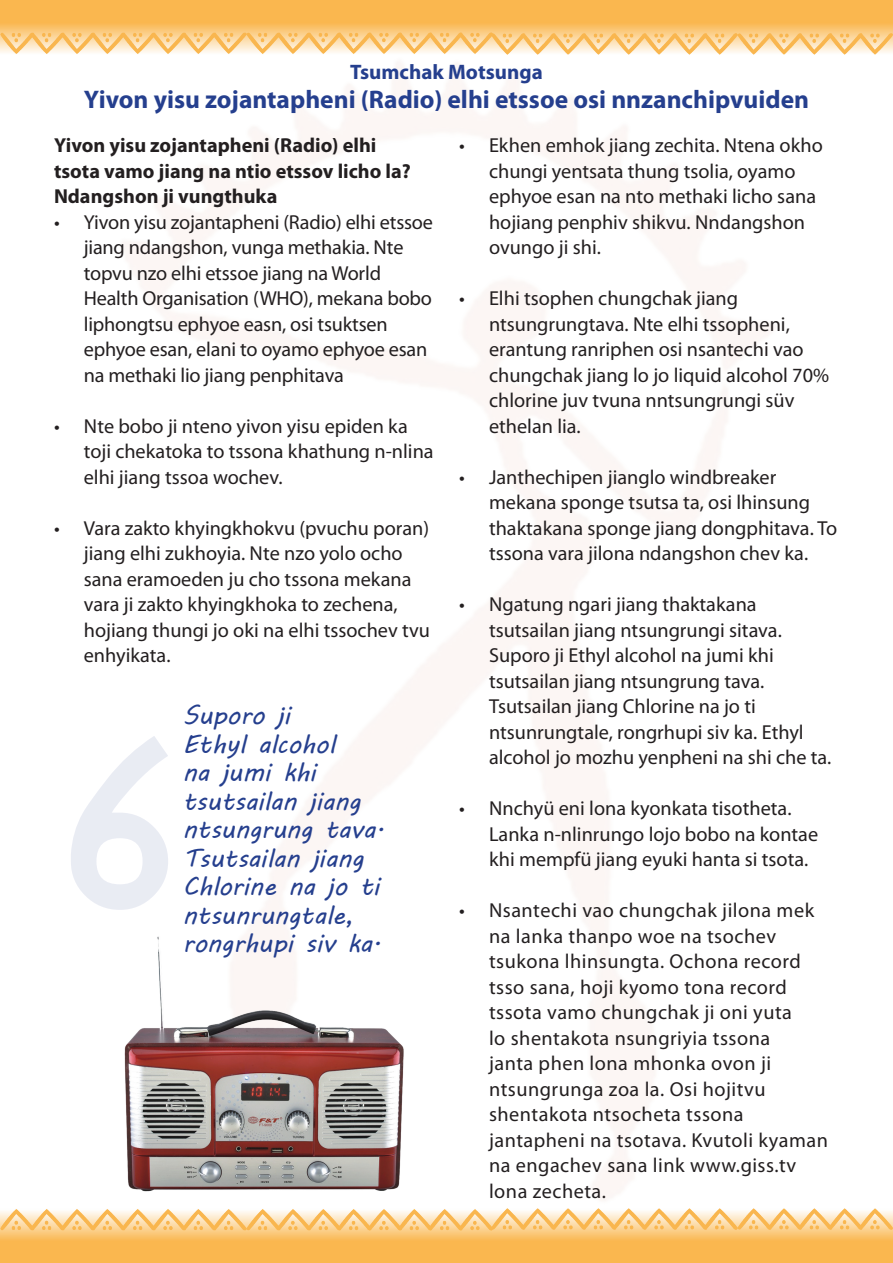
<style>
.page{position:relative;width:893px;height:1263px;background:#fff}
.page>*{position:absolute;margin:0;border:0;box-sizing:border-box;transform-origin:0 0}
.t1{font:25.5px/28.5px "MV Boli";color:#253f8e}
.t2{font:700 25.5px "Myriad Pro";color:#253f8e}
.t3{font:700 21px "Myriad Pro";color:#253f8e}
.t4{font:20.25px/25.5px "Myriad Pro";color:#231f20}
.t5{font:20.25px/25.5px "Myriad Pro";letter-spacing:.025em;color:#231f20}
.t6{font:700 20.25px/25.5px "Myriad Pro";color:#231f20}
</style>
<div class="page">
<svg style="left:0;top:0;width:893px;height:54px;background:#fac572"></svg>
<svg style="left:0;top:1209px;width:893px;height:54px;background:#fac676"></svg>
<svg style="left:71px;top:736px;width:97px;height:174px"></svg>
<img style="left:124px;top:932px;width:280px;height:260px">
<p class="t3" style="left:350px;top:58px;width:194px">Tsumchak Motsunga</p>
<p class="t2" style="left:84px;top:82px;width:727px">Yivon yisu zojantapheni (Radio) elhi etssoe osi nnzanchipvuiden</p>
<p class="t6" style="left:54px;top:132px;width:358px">Yivon yisu zojantapheni (Radio) elhi tsota vamo jiang na ntio etssov licho la?<br>Ndangshon ji vungthuka</p>
<p class="t4" style="left:84px;top:209px;width:351px;text-indent:-30px">• Yivon yisu zojantapheni (Radio) elhi etssoe jiang ndangshon, vunga methakia. Nte topvu nzo elhi etssoe jiang na World Health Organisation (WHO), mekana bobo liphongtsu ephyoe easn, osi tsuktsen ephyoe esan, elani to oyamo ephyoe esan na methaki lio jiang penphitava</p>
<p class="t4" style="left:84px;top:413px;width:351px;text-indent:-30px">• Nte bobo ji nteno yivon yisu epiden ka toji chekatoka to tssona khathung n-nlina elhi jiang tssoa wochev.</p>
<p class="t4" style="left:84px;top:515px;width:348px;text-indent:-30px">• Vara zakto khyingkhokvu (pvuchu poran) jiang elhi zukhoyia. Nte nzo yolo ocho sana eramoeden ju cho tssona mekana vara ji zakto khyingkhoka to zechena, hojiang thungi jo oki na elhi tssochev tvu enhyikata.</p>
<p class="t1" style="left:183px;top:700px;width:203px">Suporo ji<br>Ethyl alcohol<br>na jumi khi tsutsailan jiang ntsungrung tava.<br>Tsutsailan jiang<br>Chlorine na jo ti ntsunrungtale, rongrhupi siv ka.</p>
<p class="t4" style="left:489px;top:132px;width:335px;text-indent:-30px">• Ekhen emhok jiang zechita. Ntena okho chungi yentsata thung tsolia, oyamo ephyoe esan na nto methaki licho sana hojiang penphiv shikvu. Nndangshon ovungo ji shi.</p>
<p class="t4" style="left:489px;top:285px;width:342px;text-indent:-30px">• Elhi tsophen chungchak jiang ntsungrungtava. Nte elhi tssopheni, erantung ranriphen osi nsantechi vao chungchak jiang lo jo liquid alcohol 70% chlorine juv tvuna nntsungrungi süv ethelan lia.</p>
<p class="t4" style="left:489px;top:464px;width:350px;text-indent:-30px">• Janthechipen jianglo windbreaker mekana sponge tsutsa ta, osi lhinsung thaktakana sponge jiang dongphitava. To tssona vara jilona ndangshon chev ka.</p>
<p class="t4" style="left:489px;top:591px;width:344px;text-indent:-30px">• Ngatung ngari jiang thaktakana tsutsailan jiang ntsungrungi sitava.<br>Suporo ji Ethyl alcohol na jumi khi tsutsailan jiang ntsungrung tava.<br>Tsutsailan jiang Chlorine na jo ti ntsunrungtale, rongrhupi siv ka. Ethyl alcohol jo mozhu yenpheni na shi che ta.</p>
<p class="t4" style="left:489px;top:795px;width:331px;text-indent:-30px">• Nnchyü eni lona kyonkata tisotheta.<br>Lanka n-nlinrungo lojo bobo na kontae khi mempfü jiang eyuki hanta si tsota.</p>
<p class="t5" style="left:489px;top:897px;width:340px;text-indent:-30px">• Nsantechi vao chungchak jilona mek na lanka thanpo woe na tsochev tsukona lhinsungta. Ochona record tsso sana, hoji kyomo tona record tssota vamo chungchak ji oni yuta<br>lo shentakota nsungriyia tssona<br>janta phen lona mhonka ovon ji ntsungrunga zoa la. Osi hojitvu shentakota ntsocheta tssona jantapheni na tsotava. Kvutoli kyaman na engachev sana link www.giss.tv lona zecheta.</p>
</div>
